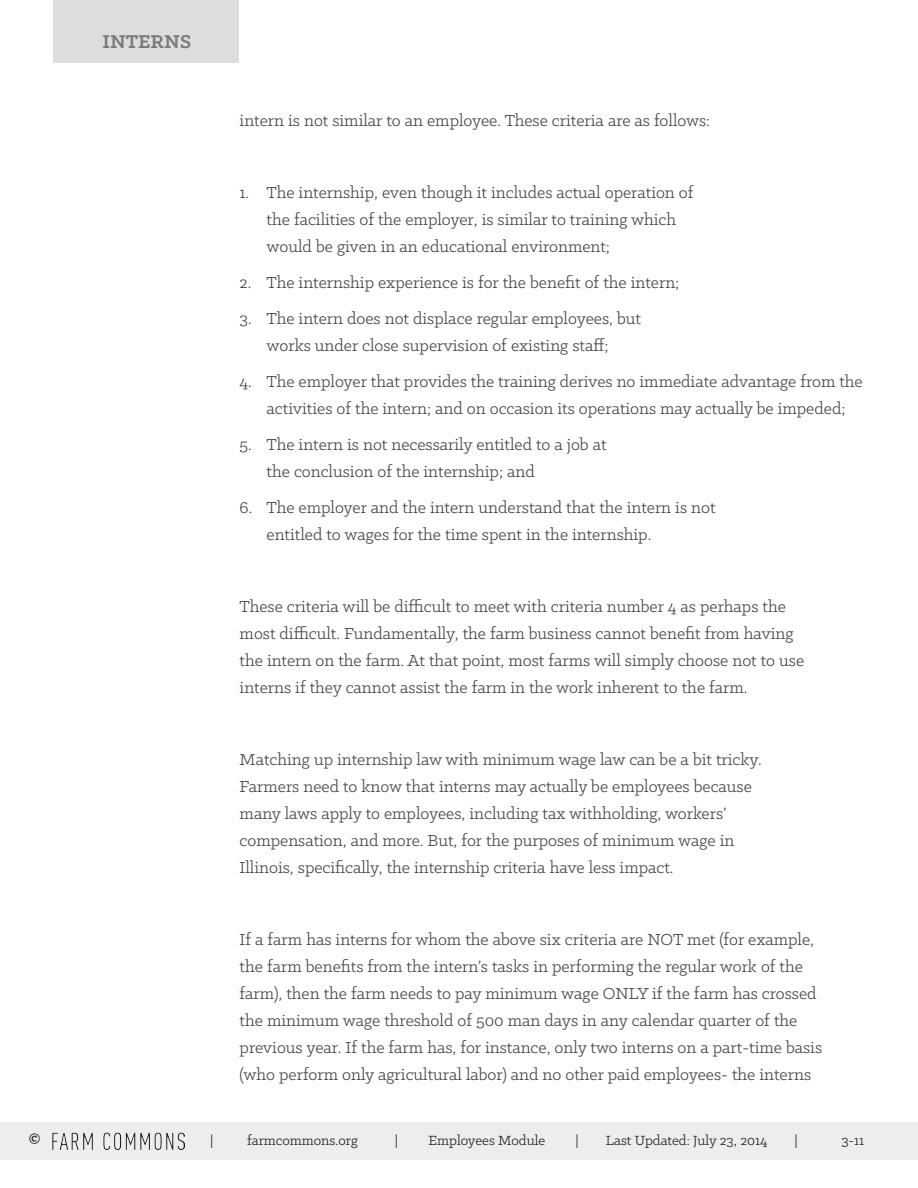
<style>
.page{position:relative;width:918px;height:1188px;background:#fff}
.page>*{position:absolute;margin:0;border:0;box-sizing:border-box;transform-origin:0 0}
.t1{font:700 21px "Klinic Slab";color:#7e7a7b}
.t2{font:18px/27px "Klinic Slab";color:#454646}
.t3{font:700 16.5px "Klinic Slab";color:#231f20}
.t4{font:15px "Klinic Slab";color:#231f20}
</style>
<div class="page">
<div style="left:0;top:1122px;width:918px;height:37px;background:#ededee"></div>
<div style="left:53px;top:1px;width:185px;height:62px;background:#dcdddf"></div>
<img style="left:52px;top:1132px;width:133px;height:18px">
<p class="t1" style="left:102px;top:27px;width:90px">INTERNS</p>
<p class="t2" style="left:240px;top:106px;width:472px">intern is not similar to an employee. These criteria are as follows:</p>
<p class="t2" style="left:267px;top:178px;width:428px;text-indent:-27px">1. The internship, even though it includes actual operation of the facilities of the employer, is similar to training which would be given in an educational environment;</p>
<p class="t2" style="left:240px;top:268px;width:441px">2. The internship experience is for the benefit of the intern;</p>
<p class="t2" style="left:240px;top:304px;width:403px;text-align:center">3. The intern does not displace regular employees, but works under close supervision of existing staff;</p>
<p class="t2" style="left:240px;top:367px;width:625px;text-align:center">4. The employer that provides the training derives no immediate advantage from the activities of the intern; and on occasion its operations may actually be impeded;</p>
<p class="t2" style="left:267px;top:430px;width:341px;text-indent:-27px">5. The intern is not necessarily entitled to a job at the conclusion of the internship; and</p>
<p class="t2" style="left:267px;top:493px;width:450px;text-indent:-27px">6. The employer and the intern understand that the intern is not entitled to wages for the time spent in the internship.</p>
<p class="t2" style="left:240px;top:592px;width:566px">These criteria will be difficult to meet with criteria number 4 as perhaps the most difficult. Fundamentally, the farm business cannot benefit from having the intern on the farm. At that point, most farms will simply choose not to use interns if they cannot assist the farm in the work inherent to the farm.</p>
<p class="t2" style="left:240px;top:745px;width:524px">Matching up internship law with minimum wage law can be a bit tricky.<br>Farmers need to know that interns may actually be employees because many laws apply to employees, including tax withholding, workers’ compensation, and more. But, for the purposes of minimum wage in Illinois, specifically, the internship criteria have less impact.</p>
<p class="t2" style="left:240px;top:925px;width:584px">If a farm has interns for whom the above six criteria are NOT met (for example, the farm benefits from the intern’s tasks in performing the regular work of the farm), then the farm needs to pay minimum wage ONLY if the farm has crossed the minimum wage threshold of 500 man days in any calendar quarter of the previous year. If the farm has, for instance, only two interns on a part-time basis (who perform only agricultural labor) and no other paid employees- the interns</p>
<p class="t3" style="left:29px;top:1127px;width:13px">©</p>
<p class="t4" style="left:210px;top:1131px;width:5px">|</p>
<p class="t4" style="left:247px;top:1131px;width:112px">farmcommons.org</p>
<p class="t4" style="left:395px;top:1131px;width:5px">|</p>
<p class="t4" style="left:429px;top:1131px;width:118px">Employees Module</p>
<p class="t4" style="left:576px;top:1131px;width:5px">|</p>
<p class="t4" style="left:606px;top:1131px;width:163px">Last Updated: July 23, 2014</p>
<p class="t4" style="left:794px;top:1131px;width:5px">|</p>
<p class="t4" style="left:841px;top:1131px;width:24px">3-11</p>
</div>
